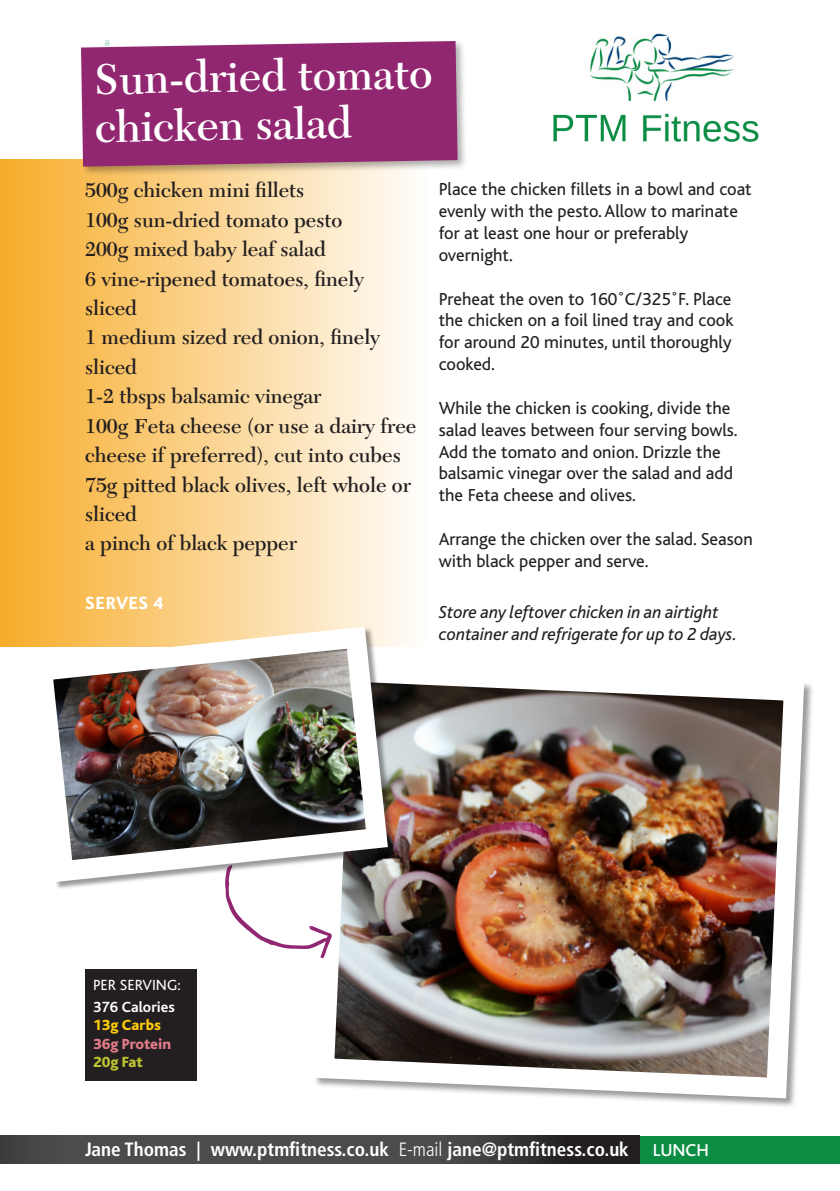
<style>
.page{position:relative;width:840px;height:1191px;background:#fff}
.page>*{position:absolute;margin:0;border:0;box-sizing:border-box;transform-origin:0 0}
.t1{font:600 44.8px/48.2px "New Caledonia";color:#fff}
.t2{font:600 21px/29.4px "New Caledonia";color:#231f20}
.t3{font:21px "Eureka Sans CE Bold Caps";color:#fff}
.t4{font:700 condensed 19.2px "Frutiger";color:#fff}
.t5{font:18.2px/21.8px "Bliss";color:#231f20}
.t6{font:italic 18.2px/21.8px "Bliss";color:#231f20}
.FIT_Section_names{font:500 18px "Bliss";color:#fff}
.t7{font:15.4px "Bliss";color:#fff}
.t8{font:700 15.4px "Bliss";color:#fff}
.t9{font:800 15.4px "Bliss";color:#e07b87}
.t10{font:800 15.4px "Bliss";color:#fbca0c}
.t11{font:800 15.4px "Bliss";color:#bcc431}
.s1{font-weight:300}
</style>
<div class="page">
<div style="left:573px;top:1136px;width:266px;height:27px;background:#0b8d43"></div>
<svg style="left:0;top:1136px;width:638px;height:27px;background:#424243"></svg>
<img style="left:553px;top:114px;width:73px;height:28px">
<img style="left:642px;top:113px;width:117px;height:29px">
<img style="left:590px;top:33px;width:144px;height:67px">
<div style="left:0;top:159px;width:426px;height:487px;background:linear-gradient(to right,#f7ac29,#fefdfc)"></div>
<div style="left:79px;top:39px;width:388px;height:137px;background:#231f20;opacity:.35"></div>
<div style="left:81px;top:41px;width:376px;height:126px;background:#922771"></div>
<img style="left:315px;top:683px;width:498px;height:423px">
<svg style="left:225px;top:893px;width:108px;height:66px"></svg>
<div style="left:85px;top:969px;width:111px;height:112px;background:#231f20"></div>
<img style="left:20px;top:615px;width:378px;height:278px">
<p class="t1" style="left:94px;top:56px;width:339px;rotate:-1deg">Sun-dried tomato chicken salad</p>
<p class="t2" style="left:85px;top:176px;width:221px">500g chicken mini fillets</p>
<p class="t2" style="left:85px;top:205px;width:259px">100g sun-dried tomato pesto</p>
<p class="t2" style="left:85px;top:235px;width:242px">200g mixed baby leaf salad</p>
<p class="t2" style="left:85px;top:264px;width:280px">6 vine-ripened tomatoes, finely sliced</p>
<p class="t2" style="left:85px;top:323px;width:296px">1 medium sized red onion, finely sliced</p>
<p class="t2" style="left:85px;top:382px;width:238px">1-2 tbsps balsamic vinegar</p>
<p class="t2" style="left:85px;top:411px;width:332px">100g Feta cheese (or use a dairy free cheese if preferred), cut into cubes</p>
<p class="t2" style="left:85px;top:470px;width:327px">75g pitted black olives, left whole or sliced</p>
<p class="t2" style="left:85px;top:529px;width:213px">a pinch of black pepper</p>
<p class="t3" style="left:85px;top:592px;width:80px">SERVES 4</p>
<p class="t5" style="left:438px;top:179px;width:314px">Place the chicken fillets in a bowl and coat evenly with the pesto. Allow to marinate for at least one hour or preferably overnight.</p>
<p class="t5" style="left:438px;top:288px;width:296px;text-align:justify">Preheat the oven to 160˚C/325˚F. Place the chicken on a foil lined tray and cook for around 20 minutes, until thoroughly cooked.</p>
<p class="t5" style="left:438px;top:397px;width:300px">While the chicken is cooking, divide the salad leaves between four serving bowls.<br>Add the tomato and onion. Drizzle the balsamic vinegar over the salad and add the Feta cheese and olives.</p>
<p class="t5" style="left:438px;top:528px;width:315px">Arrange the chicken over the salad. Season with black pepper and serve.</p>
<p class="t6" style="left:438px;top:601px;width:300px">Store any leftover chicken in an airtight container and refrigerate for up to 2 days.</p>
<p class="t7" style="left:93px;top:976px;width:89px">PER SERVING:</p>
<p class="t8" style="left:93px;top:999px;width:83px">376 Calories</p>
<p class="t10" style="left:93px;top:1017px;width:69px">13g Carbs</p>
<p class="t9" style="left:93px;top:1036px;width:80px">36g Protein</p>
<p class="t11" style="left:93px;top:1054px;width:51px">20g Fat</p>
<p class="t4" style="left:85px;top:1138px;width:545px">Jane Thomas | www.ptmfitness.co.uk <span class="s1">E-mail</span> jane@ptmfitness.co.uk</p>
<p class="FIT_Section_names" style="left:652px;top:1140px;width:58px">LUNCH</p>
</div>
